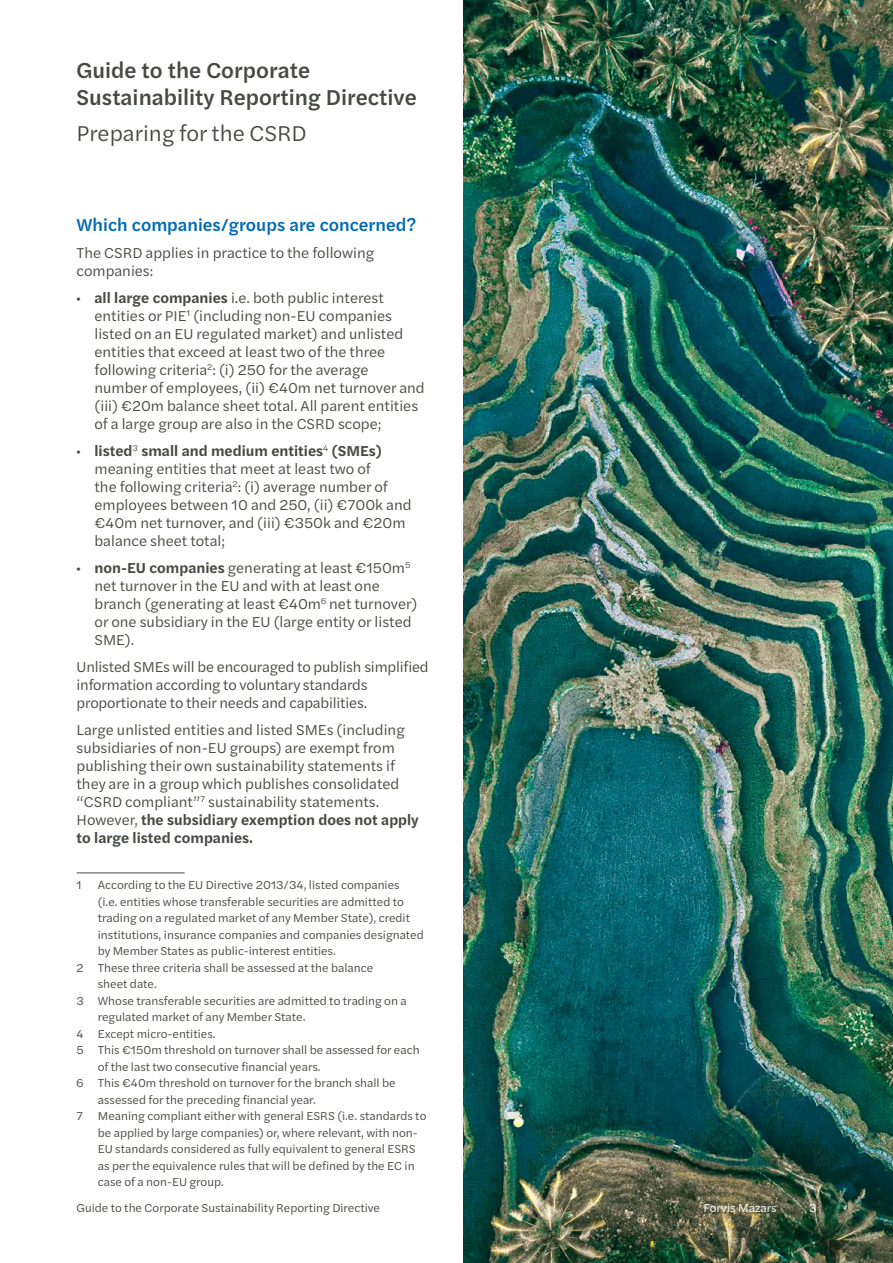
<style>
.page{position:relative;width:893px;height:1263px;background:#fff}
.page>*{position:absolute;margin:0;border:0;box-sizing:border-box;transform-origin:0 0}
.t1{font:500 22.5px/27px "Halyard Text";color:#474a43}
.t2{font:22.5px "Halyard Text";color:#474a43}
.t3{font:500 18px "Halyard Text";color:#006ab3}
.t4{font:15px/18px "Halyard Text";color:#474a43}
.t5{font:12px "Halyard Text";color:#474a43}
.t6{font:12px "Halyard Text";color:#fff}
.s1{font-family:"Myriad Pro"}
.s2{font-weight:600}
</style>
<div class="page">
<img style="left:463px;top:0;width:430px;height:1263px">
<hr style="left:77px;top:873px;width:108px;height:1px;background:#474a43">
<h1 class="t1" style="left:77px;top:56px;width:342px">Guide to the Corporate<br>Sustainability Reporting Directive</h1>
<h1 class="t2" style="left:77px;top:117px;width:232px">Preparing for the CSRD</h1>
<p class="t3" style="left:77px;top:212px;width:341px">Which companies/groups are concerned?</p>
<p class="t4" style="left:77px;top:243px;width:299px">The CSRD applies in practice to the following companies:</p>
<p class="t4" style="left:95px;top:288px;width:332px;text-indent:-18px"><span class="s1">•</span> <span class="s2">all large companies</span> i.e. both public interest entities or PIE<sup>1</sup> (including non-EU companies listed on an EU regulated market) and unlisted entities that exceed at least two of the three following criteria<sup>2</sup>: (i) 250 for the average number of employees, (ii) €40m net turnover and (iii) €20m balance sheet total. All parent entities of a large group are also in the CSRD scope;</p>
<p class="t4" style="left:95px;top:441px;width:319px;text-indent:-18px"><span class="s1">•</span> <span class="s2">listed</span><sup>3</sup> <span class="s2">small and medium entities</span><sup>4</sup> <span class="s2">(SMEs) </span>meaning entities that meet at least two of<br>the following criteria<sup>2</sup>: (i) average number of employees between 10 and 250, (ii) €700k and €40m net turnover, and (iii) €350k and €20m balance sheet total;</p>
<p class="t4" style="left:95px;top:558px;width:324px;text-indent:-18px"><span class="s1">•</span> <span class="s2">non-EU companies</span> generating at least €150m<sup>5 </sup>net turnover in the EU and with at least one branch (generating at least €40m<sup>6</sup> net turnover) or one subsidiary in the EU (large entity or listed SME).</p>
<p class="t4" style="left:77px;top:657px;width:354px">Unlisted SMEs will be encouraged to publish simplified information according to voluntary standards proportionate to their needs and capabilities.</p>
<p class="t4" style="left:77px;top:720px;width:344px">Large unlisted entities and listed SMEs (including subsidiaries of non-EU groups) are exempt from publishing their own sustainability statements if they are in a group which publishes consolidated “CSRD compliant”<sup>7</sup> sustainability statements.<br>However, <span class="s2">the subsidiary exemption does not apply to large listed companies.</span></p>
<p class="t5" style="left:77px;top:877px;width:7px">1</p>
<p class="t5" style="left:98px;top:877px;width:303px">According to the EU Directive 2013/34, listed companies</p>
<p class="t5" style="left:98px;top:893px;width:308px">(i.e. entities whose transferable securities are admitted to</p>
<p class="t5" style="left:98px;top:910px;width:314px">trading on a regulated market of any Member State), credit</p>
<p class="t5" style="left:98px;top:926px;width:327px">institutions, insurance companies and companies designated</p>
<p class="t5" style="left:98px;top:943px;width:240px">by Member States as public-interest entities.</p>
<p class="t5" style="left:77px;top:959px;width:298px">2 These three criteria shall be assessed at the balance</p>
<p class="t5" style="left:98px;top:976px;width:61px">sheet date.</p>
<p class="t5" style="left:77px;top:992px;width:332px">3 Whose transferable securities are admitted to trading on a</p>
<p class="t5" style="left:98px;top:1009px;width:209px">regulated market of any Member State.</p>
<p class="t5" style="left:77px;top:1025px;width:141px">4 Except micro-entities.</p>
<p class="t5" style="left:77px;top:1042px;width:345px">5 This €150m threshold on turnover shall be assessed for each</p>
<p class="t5" style="left:98px;top:1058px;width:224px">of the last two consecutive financial years.</p>
<p class="t5" style="left:77px;top:1075px;width:321px">6 This €40m threshold on turnover for the branch shall be</p>
<p class="t5" style="left:98px;top:1091px;width:220px">assessed for the preceding financial year.</p>
<p class="t5" style="left:77px;top:1108px;width:351px">7 Meaning compliant either with general ESRS (i.e. standards to</p>
<p class="t5" style="left:98px;top:1124px;width:322px">be applied by large companies) or, where relevant, with non-</p>
<p class="t5" style="left:98px;top:1141px;width:319px">EU standards considered as fully equivalent to general ESRS</p>
<p class="t5" style="left:98px;top:1157px;width:318px">as per the equivalence rules that will be defined by the EC in</p>
<p class="t5" style="left:98px;top:1174px;width:128px">case of a non-EU group.</p>
<p class="t5" style="left:77px;top:1199px;width:305px">Guide to the Corporate Sustainability Reporting Directive</p>
<p class="t6" style="left:703px;top:1199px;width:75px">Forvis Mazars</p>
<p class="t6" style="left:809px;top:1199px;width:9px">3</p>
</div>
